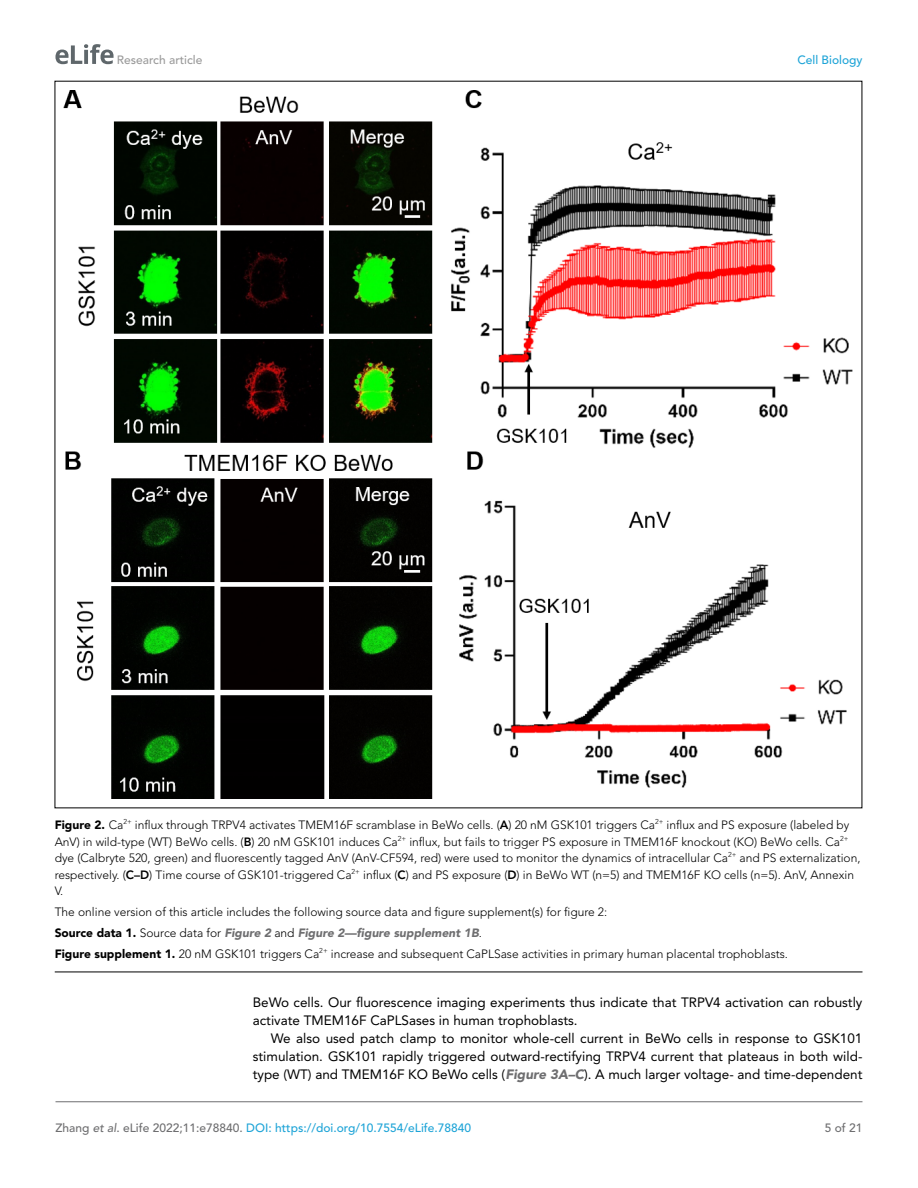
<style>
.page{position:relative;width:918px;height:1188px;background:#fff}
.page>*{position:absolute;margin:0;border:0;box-sizing:border-box;transform-origin:0 0}
.t1{font:13.5px/18px "Avenir LT Std";color:#000}
.t2{font:300 12px/16.5px "Avenir LT Std";color:#000}
.t3{font:500 12px "Avenir LT Std";color:#1ea4d7}
.t4{font:500 12px "Avenir LT Std";color:#9a9a9a}
.t5{font:500 12px "Avenir LT Std";color:#6e6e70}
.s1{font-weight:900}
.s2{font-weight:800}
.s3{font-weight:900;font-style:italic;color:#6e6e70}
.s4{color:#6e6e70}
.s5{font-style:italic;color:#6e6e70}
</style>
<div class="page">
<svg style="left:55px;top:44px;width:59px;height:20px"></svg>
<hr style="left:56px;top:1101px;width:806px;height:1px;background:#6e6e70">
<hr style="left:55px;top:972px;width:807px;height:1px;background:#000">
<img style="left:64px;top:90px;width:789px;height:709px">
<p class="t4" style="left:117px;top:53px;width:87px">Research article</p>
<p class="t3" style="left:797px;top:53px;width:67px">Cell Biology</p>
<p class="t2" style="left:55px;top:817px;width:807px"><span class="s1">Figure 2.</span> Ca<sup>2+</sup> influx through TRPV4 activates TMEM16F scramblase in BeWo cells. (<span class="s2">A</span>) 20 nM GSK101 triggers Ca<sup>2+</sup> influx and PS exposure (labeled by AnV) in wild-type (WT) BeWo cells. (<span class="s2">B</span>) 20 nM GSK101 induces Ca<sup>2+</sup> influx, but fails to trigger PS exposure in TMEM16F knockout (KO) BeWo cells. Ca<sup>2+ </sup>dye (Calbryte 520, green) and fluorescently tagged AnV (AnV-CF594, red) were used to monitor the dynamics of intracellular Ca<sup>2+</sup> and PS externalization, respectively. (<span class="s2">C–D</span>) Time course of GSK101-triggered Ca<sup>2+</sup> influx (<span class="s2">C</span>) and PS exposure (<span class="s2">D</span>) in BeWo WT (n=5) and TMEM16F KO cells (n=5). AnV, Annexin V.</p>
<p class="t2" style="left:55px;top:901px;width:735px;line-height:21px">The online version of this article includes the following source data and figure supplement(s) for figure 2:<br><span class="s1">Source data 1.</span> Source data for <span class="s3">Figure 2</span> and <span class="s3">Figure 2—figure supplement 1B</span>.<br><span class="s1">Figure supplement 1.</span> 20 nM GSK101 triggers Ca<sup>2+</sup> increase and subsequent CaPLSase activities in primary human placental trophoblasts.</p>
<p class="t1" style="left:253px;top:994px;width:611px">BeWo cells. Our fluorescence imaging experiments thus indicate that TRPV4 activation can robustly activate TMEM16F CaPLSases in human trophoblasts.</p>
<p class="t1" style="left:253px;top:1030px;width:611px;text-align:justify;text-indent:18px">We also used patch clamp to monitor whole-cell current in BeWo cells in response to GSK101 stimulation. GSK101 rapidly triggered outward-rectifying TRPV4 current that plateaus in both wild&shy;type (WT) and TMEM16F KO BeWo cells (<span class="s3">Figure 3A–C</span>). A much larger voltage- and time-dependent</p>
<p class="t3" style="left:56px;top:1121px;width:417px"><span class="s4">Zhang</span> <span class="s5">et al</span><span class="s4">. eLife 2022;11:e78840.</span> DOI: https://doi.org/10.7554/eLife.78840</p>
<p class="t5" style="left:825px;top:1121px;width:39px">5 of 21</p>
</div>
